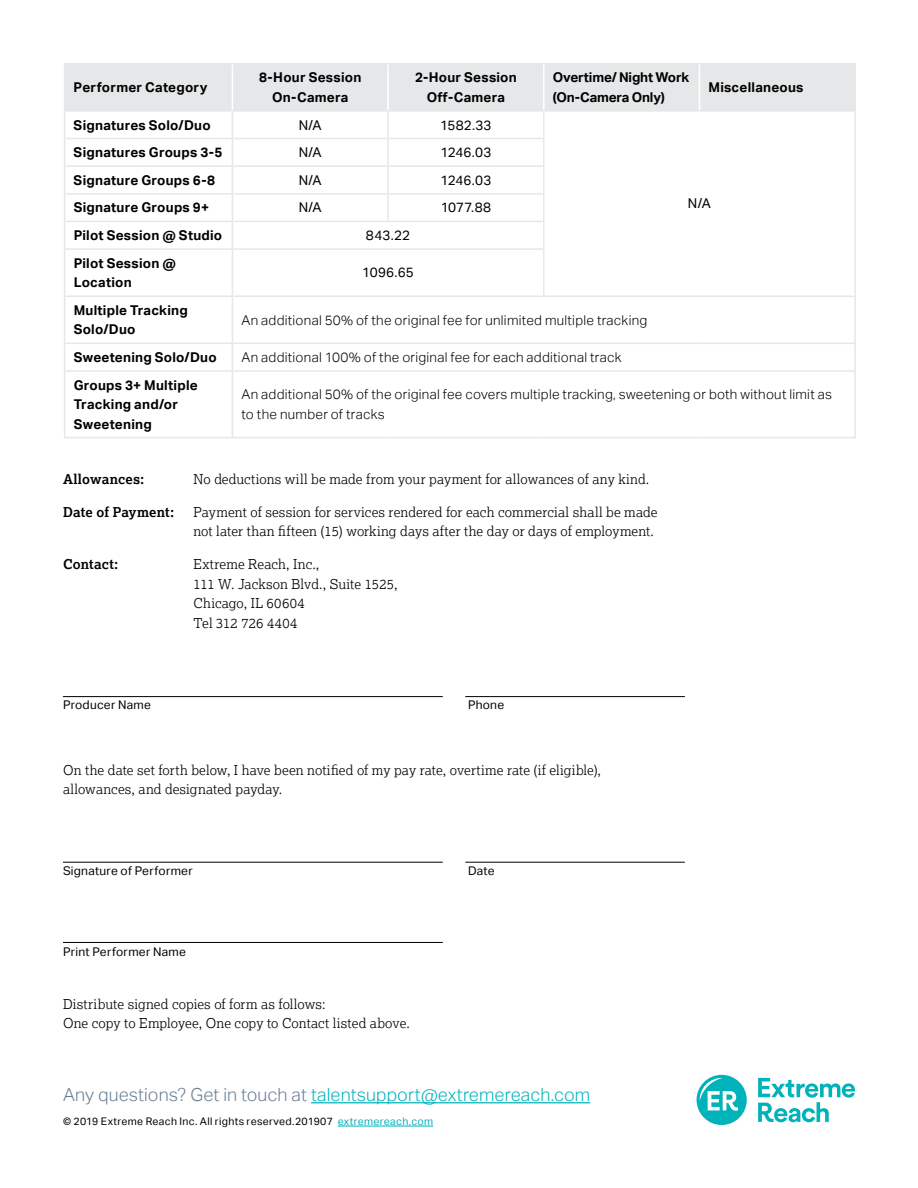
<style>
.page{position:relative;width:918px;height:1188px;background:#fff}
.page>*{position:absolute;margin:0;border:0;box-sizing:border-box;transform-origin:0 0}
.t1{font:300 18px "Aktiv Grotesk";letter-spacing:.005em;color:#00b3ba}
.t2{font:300 13.5px/19.5px "Lexia";letter-spacing:.005em;color:#000}
.t3{font:700 13.5px/19.5px "Aktiv Grotesk";letter-spacing:.015em;color:#000}
.t4{font:300 13.5px/19.5px "Aktiv Grotesk";letter-spacing:.02em;color:#000}
.t5{font:13.5px "Aktiv Grotesk";letter-spacing:.01em;color:#000}
.t6{font:700 13.5px "Lexia";letter-spacing:.01em;color:#000}
.t7{font:700 13.5px/19.5px "Aktiv Grotesk";letter-spacing:-.01em;color:#000}
.t8{font:12px "Aktiv Grotesk";letter-spacing:.02em;color:#000}
.t9{font:10.5px "Aktiv Grotesk";letter-spacing:.03em;color:#000}
.s1{color:#677f94}
.s2{color:#00b3ba}
</style>
<div class="page">
<svg style="left:697px;top:1075px;width:50px;height:50px"></svg>
<svg style="left:758px;top:1078px;width:97px;height:44px"></svg>
<hr style="left:63px;top:696px;width:380px;height:1px;background:#000">
<hr style="left:63px;top:862px;width:380px;height:1px;background:#000">
<hr style="left:63px;top:942px;width:380px;height:1px;background:#000">
<hr style="left:465px;top:696px;width:220px;height:1px;background:#000">
<hr style="left:465px;top:862px;width:220px;height:1px;background:#000">
<hr style="left:64px;top:63px;width:168px;height:1px;background:#e6e7e8">
<hr style="left:232px;top:63px;width:156px;height:1px;background:#e6e7e8">
<hr style="left:388px;top:63px;width:156px;height:1px;background:#e6e7e8">
<hr style="left:544px;top:63px;width:155px;height:1px;background:#e6e7e8">
<hr style="left:699px;top:63px;width:157px;height:1px;background:#e6e7e8">
<hr style="left:854px;top:64px;width:2px;height:46px;background:#e6e7e8">
<hr style="left:699px;top:110px;width:157px;height:2px;background:#e6e7e8">
<hr style="left:854px;top:112px;width:2px;height:27px;background:#e6e7e8">
<hr style="left:854px;top:139px;width:2px;height:27px;background:#e6e7e8">
<hr style="left:854px;top:166px;width:2px;height:28px;background:#e6e7e8">
<hr style="left:854px;top:194px;width:2px;height:27px;background:#e6e7e8">
<hr style="left:854px;top:221px;width:2px;height:28px;background:#e6e7e8">
<hr style="left:854px;top:249px;width:2px;height:46px;background:#e6e7e8">
<hr style="left:544px;top:295px;width:155px;height:2px;background:#e6e7e8">
<hr style="left:699px;top:295px;width:157px;height:2px;background:#e6e7e8">
<hr style="left:854px;top:297px;width:2px;height:46px;background:#e6e7e8">
<hr style="left:854px;top:344px;width:2px;height:26px;background:#e6e7e8">
<hr style="left:854px;top:372px;width:2px;height:65px;background:#e6e7e8">
<svg style="left:64px;top:64px;width:791px;height:184px"></svg>
<hr style="left:388px;top:221px;width:157px;height:1px;background:#e6e7e8">
<hr style="left:543px;top:222px;width:2px;height:26px;background:#e6e7e8">
<hr style="left:64px;top:248px;width:168px;height:2px;background:#e6e7e8">
<hr style="left:64px;top:250px;width:1px;height:45px;background:#e6e7e8">
<hr style="left:232px;top:248px;width:156px;height:2px;background:#e6e7e8">
<hr style="left:232px;top:250px;width:1px;height:45px;background:#e6e7e8">
<hr style="left:388px;top:248px;width:157px;height:2px;background:#e6e7e8">
<hr style="left:543px;top:250px;width:2px;height:45px;background:#e6e7e8">
<hr style="left:64px;top:295px;width:168px;height:2px;background:#e6e7e8">
<hr style="left:64px;top:297px;width:1px;height:46px;background:#e6e7e8">
<hr style="left:232px;top:295px;width:156px;height:2px;background:#e6e7e8">
<hr style="left:232px;top:297px;width:1px;height:46px;background:#e6e7e8">
<hr style="left:388px;top:295px;width:156px;height:2px;background:#e6e7e8">
<hr style="left:64px;top:343px;width:168px;height:1px;background:#e6e7e8">
<svg style="left:64px;top:344px;width:1px;height:26px"></svg>
<hr style="left:232px;top:343px;width:156px;height:1px;background:#e6e7e8">
<svg style="left:232px;top:344px;width:1px;height:26px"></svg>
<hr style="left:388px;top:343px;width:156px;height:1px;background:#e6e7e8">
<hr style="left:544px;top:343px;width:155px;height:1px;background:#e6e7e8">
<hr style="left:699px;top:343px;width:157px;height:1px;background:#e6e7e8">
<hr style="left:64px;top:370px;width:168px;height:2px;background:#e6e7e8">
<hr style="left:64px;top:372px;width:1px;height:65px;background:#e6e7e8">
<hr style="left:232px;top:370px;width:156px;height:2px;background:#e6e7e8">
<hr style="left:232px;top:372px;width:1px;height:65px;background:#e6e7e8">
<hr style="left:388px;top:370px;width:156px;height:2px;background:#e6e7e8">
<hr style="left:544px;top:370px;width:155px;height:2px;background:#e6e7e8">
<hr style="left:699px;top:370px;width:157px;height:2px;background:#e6e7e8">
<hr style="left:64px;top:437px;width:168px;height:1px;background:#e6e7e8">
<hr style="left:232px;top:437px;width:156px;height:1px;background:#e6e7e8">
<hr style="left:388px;top:437px;width:156px;height:1px;background:#e6e7e8">
<hr style="left:544px;top:437px;width:155px;height:1px;background:#e6e7e8">
<hr style="left:699px;top:437px;width:157px;height:1px;background:#e6e7e8">
<hr style="left:232px;top:64px;width:1px;height:46px;background:#fff">
<hr style="left:387px;top:64px;width:2px;height:46px;background:#fff">
<hr style="left:543px;top:64px;width:2px;height:46px;background:#fff">
<hr style="left:699px;top:64px;width:1px;height:46px;background:#fff">
<hr style="left:311px;top:1102px;width:279px;height:1px;background:#00b3ba">
<hr style="left:338px;top:1126px;width:95px;height:1px;background:#00b3ba">
<p class="t3" style="left:74px;top:78px;width:135px">Performer Category</p>
<p class="t3" style="left:259px;top:68px;width:104px;text-align:center">8-Hour Session<br>On-Camera</p>
<p class="t3" style="left:415px;top:68px;width:103px;text-align:center">2-Hour Session<br>Off-Camera</p>
<p class="t7" style="left:553px;top:68px;width:138px">Overtime/ Night Work (On-Camera Only)</p>
<p class="t3" style="left:708px;top:78px;width:97px">Miscellaneous</p>
<p class="t3" style="left:74px;top:115px;width:139px">Signatures Solo/Duo</p>
<p class="t5" style="left:299px;top:117px;width:24px">N/A</p>
<p class="t5" style="left:440px;top:117px;width:53px">1582.33</p>
<p class="t3" style="left:74px;top:143px;width:150px">Signatures Groups 3-5</p>
<p class="t5" style="left:299px;top:145px;width:24px">N/A</p>
<p class="t5" style="left:440px;top:145px;width:52px">1246.03</p>
<p class="t3" style="left:74px;top:170px;width:143px">Signature Groups 6-8</p>
<p class="t5" style="left:299px;top:172px;width:24px">N/A</p>
<p class="t5" style="left:440px;top:172px;width:52px">1246.03</p>
<p class="t3" style="left:74px;top:198px;width:137px">Signature Groups 9+</p>
<p class="t5" style="left:299px;top:200px;width:24px">N/A</p>
<p class="t5" style="left:441px;top:200px;width:52px">1077.88</p>
<p class="t3" style="left:74px;top:226px;width:150px">Pilot Session @ Studio</p>
<p class="t5" style="left:366px;top:228px;width:46px">843.22</p>
<p class="t3" style="left:74px;top:253px;width:104px">Pilot Session @<br>Location</p>
<p class="t5" style="left:362px;top:265px;width:53px">1096.65</p>
<p class="t3" style="left:74px;top:300px;width:116px">Multiple Tracking<br>Solo/Duo</p>
<p class="t4" style="left:241px;top:310px;width:407px">An additional 50% of the original fee for unlimited multiple tracking</p>
<p class="t3" style="left:74px;top:348px;width:145px">Sweetening Solo/Duo</p>
<p class="t4" style="left:241px;top:348px;width:381px">An additional 100% of the original fee for each additional track</p>
<p class="t3" style="left:74px;top:375px;width:126px">Groups 3+ Multiple<br>Tracking and/or<br>Sweetening</p>
<p class="t4" style="left:241px;top:385px;width:592px">An additional 50% of the original fee covers multiple tracking, sweetening or both without limit as to the number of tracks</p>
<p class="t5" style="left:688px;top:196px;width:24px">N/A</p>
<p class="t6" style="left:63px;top:471px;width:83px">Allowances:</p>
<p class="t2" style="left:194px;top:469px;width:457px">No deductions will be made from your payment for allowances of any kind.</p>
<p class="t6" style="left:63px;top:504px;width:113px">Date of Payment:</p>
<p class="t2" style="left:194px;top:502px;width:466px">Payment of session for services rendered for each commercial shall be made not later than fifteen (15) working days after the day or days of employment.</p>
<p class="t6" style="left:63px;top:556px;width:57px">Contact:</p>
<p class="t2" style="left:194px;top:554px;width:206px">Extreme Reach, Inc.,<br>111 W. Jackson Blvd., Suite 1525,<br>Chicago, IL 60604<br>Tel 312 726 4404</p>
<p class="t8" style="left:63px;top:698px;width:90px">Producer Name</p>
<p class="t8" style="left:468px;top:698px;width:38px">Phone</p>
<p class="t2" style="left:63px;top:760px;width:540px">On the date set forth below, I have been notified of my pay rate, overtime rate (if eligible), allowances, and designated payday.</p>
<p class="t8" style="left:63px;top:864px;width:131px">Signature of Performer</p>
<p class="t8" style="left:468px;top:864px;width:28px">Date</p>
<p class="t8" style="left:63px;top:945px;width:125px">Print Performer Name</p>
<p class="t2" style="left:63px;top:994px;width:348px">Distribute signed copies of form as follows:<br>One copy to Employee, One copy to Contact listed above.</p>
<h1 class="t1" style="left:63px;top:1084px;width:529px"><span class="s1">Any questions? Get in touch at</span> talentsupport@extremereach.com</h1>
<p class="t9" style="left:63px;top:1115px;width:372px">© 2019 Extreme Reach Inc. All rights reserved.201907 <span class="s2">extremereach.com</span></p>
</div>
